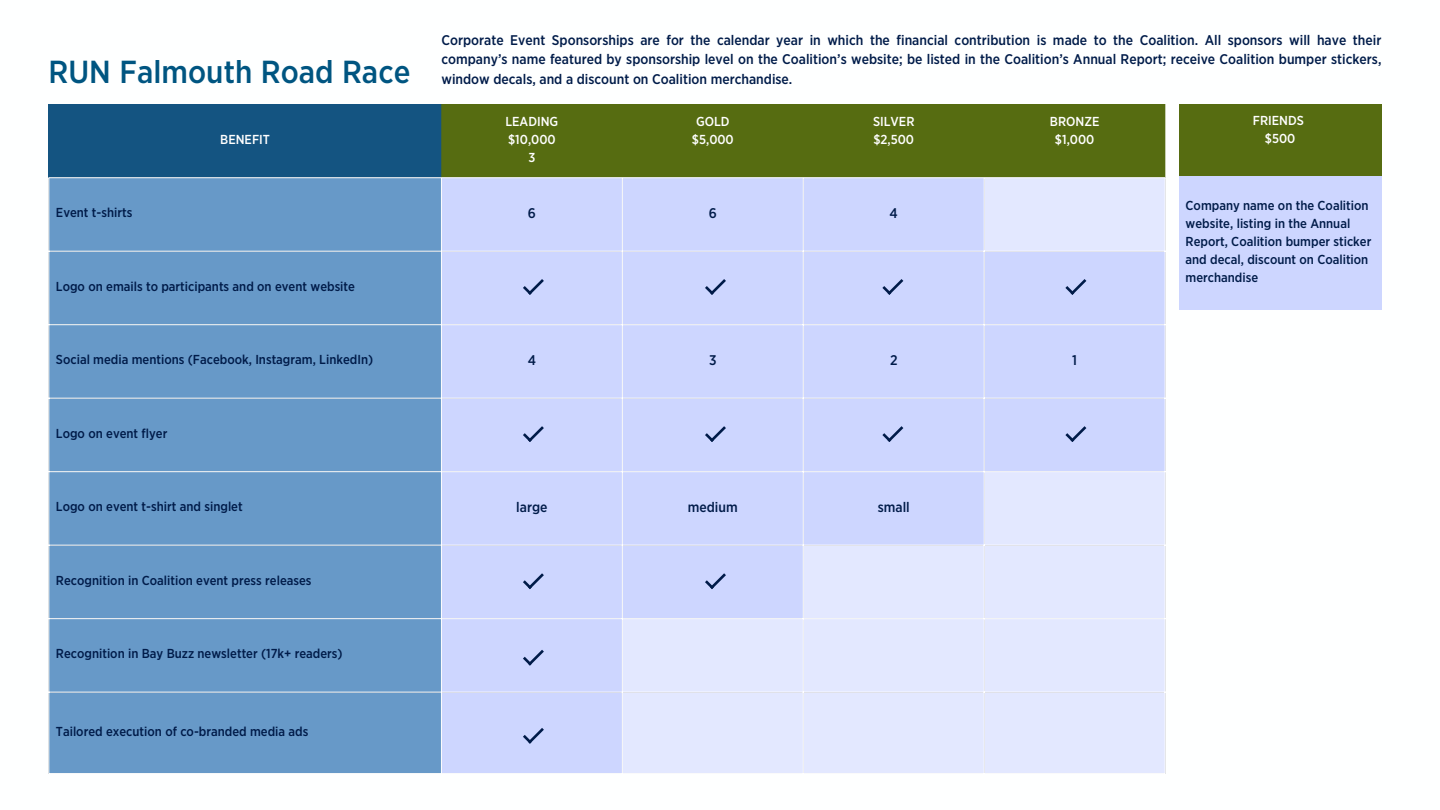
<style>
.page{position:relative;width:1440px;height:810px;background:#fff}
.page>*{position:absolute;margin:0;border:0;box-sizing:border-box;transform-origin:0 0}
.t1{font:500 31.9px "Gotham Narrow";color:#005581}
.t2{font:500 14px/19.5px "Gotham Narrow";color:#001b49;text-align:justify}
.t3{font:500 13px/18px "Gotham Narrow";color:#001b49}
.t4{font:500 13px "Gotham Narrow";color:#fff}
</style>
<div class="page">
<div style="left:49px;top:104px;width:393px;height:74px;background:#145481"></div>
<div style="left:441px;top:104px;width:724px;height:73px;background:#566c11"></div>
<div style="left:49px;top:178px;width:392px;height:595px;background:#6799c8"></div>
<div style="left:442px;top:178px;width:180px;height:595px;background:#cdd6ff"></div>
<svg style="left:623px;top:178px;width:542px;height:595px;background:#d6ddff"></svg>
<hr style="left:803px;top:178px;width:1px;height:595px;background:#fff">
<hr style="left:984px;top:178px;width:1px;height:595px;background:#fff">
<hr style="left:48px;top:177px;width:1118px;height:1px;background:#fff">
<hr style="left:48px;top:251px;width:1118px;height:1px;background:#fff">
<hr style="left:48px;top:324px;width:1118px;height:1px;background:#fff">
<hr style="left:48px;top:398px;width:1118px;height:1px;background:#fff">
<hr style="left:48px;top:471px;width:1118px;height:1px;background:#fff">
<hr style="left:48px;top:545px;width:1118px;height:1px;background:#fff">
<hr style="left:48px;top:618px;width:1118px;height:1px;background:#fff">
<hr style="left:48px;top:692px;width:1118px;height:1px;background:#fff">
<div style="left:1179px;top:104px;width:202px;height:73px;background:#566c11"></div>
<div style="left:1179px;top:177px;width:202px;height:133px;background:#cdd6ff"></div>
<svg style="left:523px;top:279px;width:21px;height:16px"></svg>
<svg style="left:705px;top:279px;width:21px;height:16px"></svg>
<svg style="left:882px;top:279px;width:21px;height:16px"></svg>
<svg style="left:1065px;top:279px;width:21px;height:16px"></svg>
<svg style="left:523px;top:426px;width:21px;height:16px"></svg>
<svg style="left:705px;top:426px;width:21px;height:16px"></svg>
<svg style="left:882px;top:426px;width:21px;height:16px"></svg>
<svg style="left:1065px;top:426px;width:21px;height:16px"></svg>
<svg style="left:523px;top:573px;width:21px;height:16px"></svg>
<svg style="left:705px;top:573px;width:21px;height:16px"></svg>
<svg style="left:523px;top:650px;width:21px;height:15px"></svg>
<svg style="left:523px;top:728px;width:21px;height:16px"></svg>
<p class="t1" style="left:48px;top:57px;width:363px">RUN Falmouth Road Race</p>
<p class="t4" style="left:220px;top:134px;width:51px">BENEFIT</p>
<h1 class="t2" style="left:441px;top:31px;width:942px">Corporate Event Sponsorships are for the calendar year in which the financial contribution is made to the Coalition. All sponsors will have their company’s name featured by sponsorship level on the Coalition’s website; be listed in the Coalition’s Annual Report; receive Coalition bumper stickers, window decals, and a discount on Coalition merchandise.</h1>
<p class="t4" style="left:505px;top:116px;width:54px">LEADING</p>
<p class="t4" style="left:508px;top:134px;width:49px">$10,000</p>
<p class="t4" style="left:528px;top:152px;width:8px">3</p>
<p class="t4" style="left:696px;top:116px;width:35px">GOLD</p>
<p class="t4" style="left:692px;top:134px;width:43px">$5,000</p>
<p class="t4" style="left:873px;top:116px;width:43px">SILVER</p>
<p class="t4" style="left:873px;top:134px;width:42px">$2,500</p>
<p class="t4" style="left:1050px;top:116px;width:51px">BRONZE</p>
<p class="t4" style="left:1055px;top:134px;width:41px">$1,000</p>
<p class="t4" style="left:1253px;top:115px;width:53px">FRIENDS</p>
<p class="t4" style="left:1265px;top:133px;width:32px">$500</p>
<p class="t3" style="left:56px;top:204px;width:78px">Event t-shirts</p>
<p class="t2" style="left:528px;top:204px;width:10px">6</p>
<p class="t2" style="left:709px;top:204px;width:10px">6</p>
<p class="t2" style="left:890px;top:204px;width:10px">4</p>
<p class="t3" style="left:56px;top:278px;width:301px">Logo on emails to participants and on event website</p>
<p class="t3" style="left:56px;top:351px;width:319px">Social media mentions (Facebook, Instagram, LinkedIn)</p>
<p class="t2" style="left:528px;top:351px;width:10px">4</p>
<p class="t2" style="left:709px;top:351px;width:9px">3</p>
<p class="t2" style="left:890px;top:351px;width:9px">2</p>
<p class="t2" style="left:1072px;top:351px;width:6px">1</p>
<p class="t3" style="left:56px;top:425px;width:113px">Logo on event flyer</p>
<p class="t3" style="left:56px;top:498px;width:188px">Logo on event t-shirt and singlet</p>
<p class="t2" style="left:516px;top:498px;width:33px">large</p>
<p class="t2" style="left:688px;top:498px;width:51px">medium</p>
<p class="t2" style="left:878px;top:498px;width:33px">small</p>
<p class="t3" style="left:56px;top:572px;width:257px">Recognition in Coalition event press releases</p>
<p class="t3" style="left:56px;top:645px;width:288px">Recognition in Bay Buzz newsletter (17k+ readers)</p>
<p class="t3" style="left:56px;top:723px;width:254px">Tailored execution of co-branded media ads</p>
<p class="t3" style="left:1186px;top:198px;width:187px">Company name on the Coalition website, listing in the Annual<br>Report, Coalition bumper sticker and decal, discount on Coalition merchandise</p>
</div>
